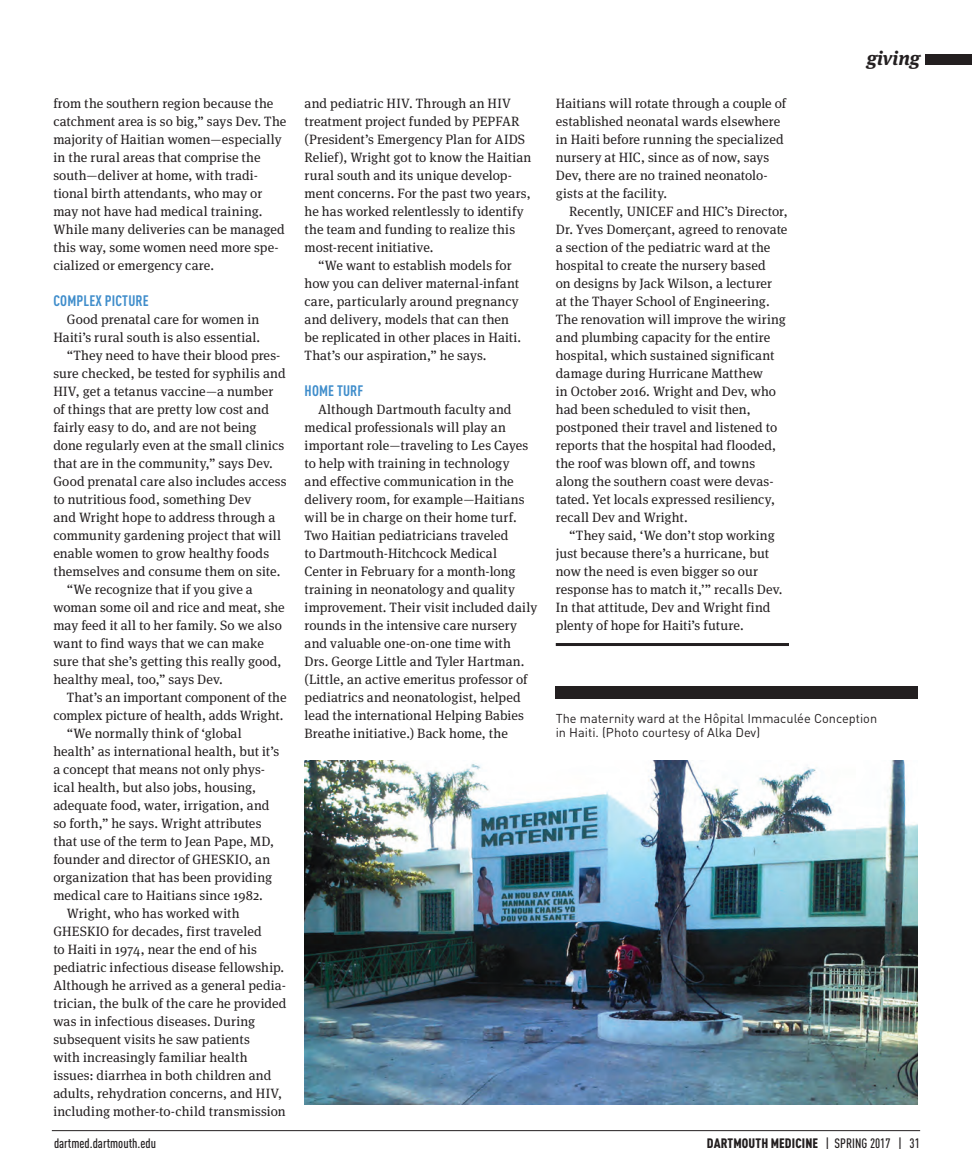
<style>
.page{position:relative;width:972px;height:1175px;background:#fff}
.page>*{position:absolute;margin:0;border:0;box-sizing:border-box;transform-origin:0 0}
.t1{font:italic 700 19.5px "Meta Serif";color:#231f20}
.t2{font:700 condensed 15px "DINOT";letter-spacing:.01em;color:#3f8dcb}
.t3{font:13.5px/18px "Meta Serif";letter-spacing:.01em;color:#231f20}
.t4{font:900 condensed 13.5px "DINOT";letter-spacing:.01em;color:#231f20}
.t5{font:500 condensed 13.5px "DINOT";color:#231f20}
.t6{font:12.75px/14.2px "DINOT";color:#231f20}
.s1{font-weight:500}
</style>
<div class="page">
<hr style="left:52px;top:1130px;width:868px;height:1px;background:#231f20">
<div style="left:926px;top:54px;width:46px;height:11px;background:#231f20"></div>
<hr style="left:556px;top:643px;width:233px;height:3px;background:#231f20">
<div style="left:556px;top:687px;width:362px;height:12px;background:#231f20"></div>
<img style="left:305px;top:761px;width:613px;height:343px">
<p class="t3" style="left:53px;top:93px;width:235px">from the southern region because the catchment area is so big,” says Dev. The majority of Haitian women—especially in the rural areas that comprise the south—deliver at home, with tradi&shy;tional birth attendants, who may or may not have had medical training.<br>While many deliveries can be managed this way, some women need more spe&shy;cialized or emergency care.</p>
<p class="t2" style="left:53px;top:292px;width:97px">COMPLEX PICTURE</p>
<p class="t3" style="left:67px;top:309px;width:194px">Good prenatal care for women in</p>
<p class="t3" style="left:53px;top:327px;width:208px">Haiti’s rural south is also essential.</p>
<p class="t3" style="left:67px;top:345px;width:215px">“They need to have their blood pres-</p>
<p class="t3" style="left:53px;top:363px;width:234px">sure checked, be tested for syphilis and</p>
<p class="t3" style="left:53px;top:381px;width:222px">HIV, get a tetanus vaccine—a number</p>
<p class="t3" style="left:53px;top:399px;width:217px">of things that are pretty low cost and</p>
<p class="t3" style="left:53px;top:417px;width:205px">fairly easy to do, and are not being</p>
<p class="t3" style="left:53px;top:435px;width:232px">done regularly even at the small clinics</p>
<p class="t3" style="left:53px;top:453px;width:221px">that are in the community,” says Dev.</p>
<p class="t3" style="left:53px;top:471px;width:235px">Good prenatal care also includes access</p>
<p class="t3" style="left:53px;top:489px;width:200px">to nutritious food, something Dev</p>
<p class="t3" style="left:53px;top:507px;width:224px">and Wright hope to address through a</p>
<p class="t3" style="left:53px;top:525px;width:229px">community gardening project that will</p>
<p class="t3" style="left:53px;top:543px;width:217px">enable women to grow healthy foods</p>
<p class="t3" style="left:53px;top:561px;width:229px">themselves and consume them on site.</p>
<p class="t3" style="left:67px;top:579px;width:188px">“We recognize that if you give a</p>
<p class="t3" style="left:53px;top:597px;width:233px">woman some oil and rice and meat, she</p>
<p class="t3" style="left:53px;top:615px;width:230px">may feed it all to her family. So we also</p>
<p class="t3" style="left:53px;top:633px;width:212px">want to find ways that we can make</p>
<p class="t3" style="left:53px;top:651px;width:230px">sure that she’s getting this really good,</p>
<p class="t3" style="left:53px;top:669px;width:171px">healthy meal, too,” says Dev.</p>
<p class="t3" style="left:67px;top:687px;width:221px">That’s an important component of the</p>
<p class="t3" style="left:53px;top:705px;width:232px">complex picture of health, adds Wright.</p>
<p class="t3" style="left:67px;top:723px;width:177px">“We normally think of ‘global</p>
<p class="t3" style="left:53px;top:741px;width:228px">health’ as international health, but it’s</p>
<p class="t3" style="left:53px;top:759px;width:213px">a concept that means not only phys-</p>
<p class="t3" style="left:53px;top:777px;width:204px">ical health, but also jobs, housing,</p>
<p class="t3" style="left:53px;top:795px;width:218px">adequate food, water, irrigation, and</p>
<p class="t3" style="left:53px;top:813px;width:210px">so forth,” he says. Wright attributes</p>
<p class="t3" style="left:53px;top:831px;width:222px">that use of the term to Jean Pape, MD,</p>
<p class="t3" style="left:53px;top:849px;width:219px">founder and director of GHESKIO, an</p>
<p class="t3" style="left:53px;top:867px;width:220px">organization that has been providing</p>
<p class="t3" style="left:53px;top:885px;width:211px">medical care to Haitians since 1982.</p>
<p class="t3" style="left:67px;top:903px;width:174px">Wright, who has worked with</p>
<p class="t3" style="left:53px;top:921px;width:210px">GHESKIO for decades, first traveled</p>
<p class="t3" style="left:53px;top:939px;width:205px">to Haiti in 1974, near the end of his</p>
<p class="t3" style="left:53px;top:957px;width:232px">pediatric infectious disease fellowship.</p>
<p class="t3" style="left:53px;top:975px;width:234px">Although he arrived as a general pedia-</p>
<p class="t3" style="left:53px;top:993px;width:235px">trician, the bulk of the care he provided</p>
<p class="t3" style="left:53px;top:1011px;width:204px">was in infectious diseases. During</p>
<p class="t3" style="left:53px;top:1029px;width:198px">subsequent visits he saw patients</p>
<p class="t3" style="left:53px;top:1047px;width:196px">with increasingly familiar health</p>
<p class="t3" style="left:53px;top:1065px;width:220px">issues: diarrhea in both children and</p>
<p class="t3" style="left:53px;top:1083px;width:230px">adults, rehydration concerns, and HIV,</p>
<p class="t3" style="left:53px;top:1101px;width:234px">including mother-to-child transmission</p>
<p class="t3" style="left:305px;top:93px;width:228px">and pediatric HIV. Through an HIV treatment project funded by PEPFAR (President’s Emergency Plan for AIDS Relief), Wright got to know the Haitian rural south and its unique develop&shy;ment concerns. For the past two years, he has worked relentlessly to identify the team and funding to realize this most-recent initiative.</p>
<p class="t3" style="left:305px;top:255px;width:218px;text-indent:14px">“We want to establish models for how you can deliver maternal-infant care, particularly around pregnancy and delivery, models that can then be replicated in other places in Haiti.<br>That’s our aspiration,” he says.</p>
<p class="t2" style="left:305px;top:382px;width:60px">HOME TURF</p>
<p class="t3" style="left:305px;top:399px;width:234px;text-indent:14px">Although Dartmouth faculty and medical professionals will play an important role—traveling to Les Cayes to help with training in technology<br>and effective communication in the delivery room, for example—Haitians will be in charge on their home turf.<br>Two Haitian pediatricians traveled<br>to Dartmouth-Hitchcock Medical Center in February for a month-long training in neonatology and quality improvement. Their visit included daily rounds in the intensive care nursery and valuable one-on-one time with Drs. George Little and Tyler Hartman. (Little, an active emeritus professor of pediatrics and neonatologist, helped lead the international Helping Babies Breathe initiative.) Back home, the</p>
<p class="t3" style="left:556px;top:93px;width:232px">Haitians will rotate through a couple of established neonatal wards elsewhere in Haiti before running the specialized nursery at HIC, since as of now, says Dev, there are no trained neonatolo&shy;gists at the facility.</p>
<p class="t3" style="left:556px;top:201px;width:234px;text-indent:14px">Recently, UNICEF and HIC’s Director, Dr. Yves Domerçant, agreed to renovate a section of the pediatric ward at the hospital to create the nursery based<br>on designs by Jack Wilson, a lecturer<br>at the Thayer School of Engineering.<br>The renovation will improve the wiring and plumbing capacity for the entire hospital, which sustained significant damage during Hurricane Matthew<br>in October 2016. Wright and Dev, who had been scheduled to visit then, postponed their travel and listened to reports that the hospital had flooded, the roof was blown off, and towns along the southern coast were devas&shy;tated. Yet locals expressed resiliency, recall Dev and Wright.</p>
<p class="t3" style="left:556px;top:525px;width:228px;text-indent:14px">“They said, ‘We don’t stop working just because there’s a hurricane, but now the need is even bigger so our response has to match it,’” recalls Dev.<br>In that attitude, Dev and Wright find plenty of hope for Haiti’s future.</p>
<h1 class="t1" style="left:867px;top:42px;width:55px">giving</h1>
<p class="t6" style="left:556px;top:711px;width:323px">The maternity ward at the Hôpital Immaculée Conception in Haiti. (Photo courtesy of Alka Dev)</p>
<p class="t5" style="left:54px;top:1134px;width:104px">dartmed.dartmouth.edu</p>
<p class="t4" style="left:707px;top:1134px;width:214px">DARTMOUTH MEDICINE <span class="s1">| SPRING 2017 | 31</span></p>
</div>
